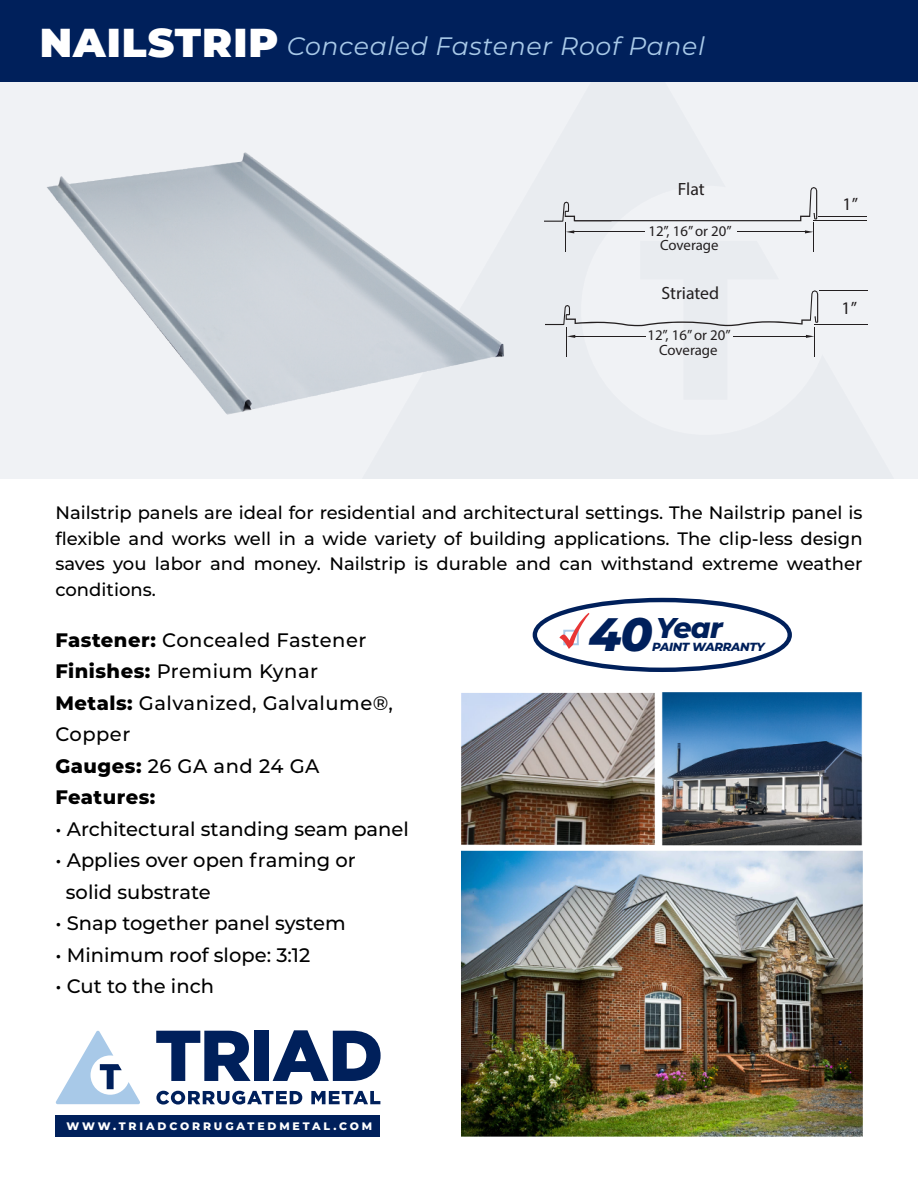
<style>
.page{position:relative;width:918px;height:1188px;background:#fff}
.page>*{position:absolute;margin:0;border:0;box-sizing:border-box;transform-origin:0 0}
.t1{font:italic 800 28.65px "Montserrat";color:#00205b}
.t2{font:italic 25.2px "Montserrat";letter-spacing:.025em;color:#a8c9e8}
.t3{font:500 19.5px/31.5px "Montserrat";color:#000}
.t4{font:500 19.5px/31.5px "Montserrat";letter-spacing:.025em;color:#000}
.t5{font:500 18px/25.5px "Montserrat";color:#000;text-align:justify}
.t6{font:17.85px "Myriad Pro";color:#231f20}
.t7{font:14.85px/14.9px "Myriad Pro";color:#231f20;text-align:center}
.t8{font:italic 800 11.7px "Montserrat";letter-spacing:-.025em;color:#00205b}
.t9{font:800 10.8px "Montserrat";letter-spacing:.265em;color:#fff}
.s1{font-weight:900;font-style:normal;font-size:40.35px;color:#fff}
.s2{font-size:46.8px}
.s3{font-weight:800}
</style>
<div class="page">
<div style="left:0;top:61px;width:918px;height:417px;background:#f0f2f5"></div>
<div style="left:0;top:0;width:918px;height:81px;background:#00205b"></div>
<img style="left:462px;top:693px;width:401px;height:443px">
<svg style="left:533px;top:598px;width:259px;height:74px"></svg>
<hr style="left:819px;top:216px;width:48px;height:1px;background:#231f20">
<hr style="left:813px;top:221px;width:54px;height:1px;background:#231f20">
<hr style="left:814px;top:325px;width:54px;height:1px;background:#231f20">
<hr style="left:820px;top:290px;width:48px;height:1px;background:#231f20">
<svg style="left:544px;top:187px;width:274px;height:170px"></svg>
<img style="left:47px;top:152px;width:457px;height:263px">
<div style="left:55px;top:1115px;width:325px;height:21px;background:#00205b"></div>
<svg style="left:156px;top:1031px;width:95px;height:50px"></svg>
<div style="left:255px;top:1031px;width:14px;height:50px;background:#00205b"></div>
<svg style="left:273px;top:1030px;width:108px;height:51px"></svg>
<svg style="left:156px;top:1091px;width:146px;height:14px"></svg>
<svg style="left:311px;top:1091px;width:69px;height:13px"></svg>
<svg style="left:55px;top:1030px;width:85px;height:74px"></svg>
<h2 class="t2" style="left:40px;top:29px;width:667px"><span class="s1">NAILSTRIP</span> Concealed Fastener Roof Panel</h2>
<p class="t6" style="left:678px;top:178px;width:28px">Flat</p>
<p class="t7" style="left:648px;top:223px;width:85px">12”, 16” or 20”<br>Coverage</p>
<p class="t6" style="left:661px;top:282px;width:59px">Striated</p>
<p class="t7" style="left:647px;top:328px;width:85px">12”, 16” or 20”<br>Coverage</p>
<p class="t6" style="left:843px;top:193px;width:17px">1”</p>
<p class="t6" style="left:842px;top:297px;width:17px">1”</p>
<p class="t5" style="left:55px;top:499px;width:809px">Nailstrip panels are ideal for residential and architectural settings. The Nailstrip panel is flexible and works well in a wide variety of building applications. The clip-less design saves you labor and money. Nailstrip is durable and can withstand extreme weather conditions.</p>
<h1 class="t1" style="left:589px;top:607px;width:135px"><span class="s2">40</span>Year</h1>
<p class="t4" style="left:55px;top:623px;width:339px"><span class="s3">Fastener:</span> Concealed Fastener<br><span class="s3">Finishes:</span> Premium Kynar<br><span class="s3">Metals:</span> Galvanized, Galvalume®,<br>Copper<br><span class="s3">Gauges:</span> 26 GA and 24 GA<br><span class="s3">Features:</span></p>
<p class="t3" style="left:55px;top:812px;width:355px">• Architectural standing seam panel</p>
<p class="t3" style="left:66px;top:844px;width:292px;text-indent:-10px">• Applies over open framing or solid substrate</p>
<p class="t3" style="left:55px;top:907px;width:292px">• Snap together panel system</p>
<p class="t3" style="left:55px;top:938px;width:256px">• Minimum roof slope: 3:12</p>
<p class="t3" style="left:55px;top:970px;width:160px">• Cut to the inch</p>
<p class="t8" style="left:652px;top:638px;width:114px">PAINT WARRANTY</p>
<p class="t9" style="left:67px;top:1119px;width:307px">WWW.TRIADCORRUGATEDMETAL.COM</p>
</div>
